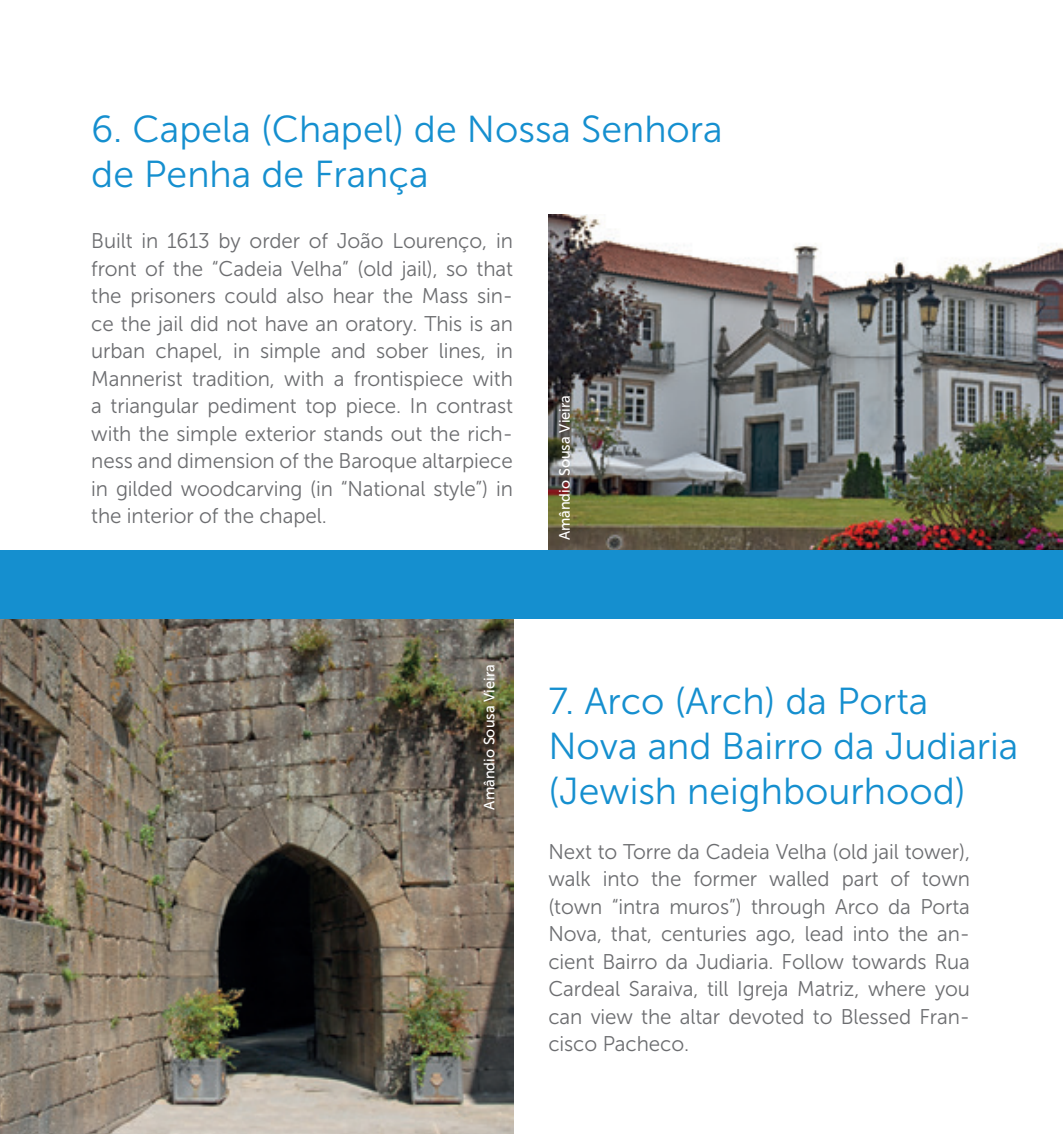
<style>
.page{position:relative;width:1063px;height:1134px;background:#fff}
.page>*{position:absolute;margin:0;border:0;box-sizing:border-box;transform-origin:0 0}
.t1{font:37.5px/45px "Museo Sans 300";color:#158fcf}
.t2{font:21.25px/27.5px "Museo Sans 300";letter-spacing:-.005em;color:#6c6d70;text-align:justify}
.t3{font:15px "Museo Sans 500";color:#fff}
</style>
<div class="page">
<img style="left:0;top:619px;width:514px;height:515px">
<div style="left:0;top:550px;width:1063px;height:69px;background:#158fcf"></div>
<img style="left:548px;top:215px;width:515px;height:335px">
<h1 class="t1" style="left:91px;top:106px;width:633px">6. Capela (Chapel) de Nossa Senhora de Penha de França</h1>
<p class="t2" style="left:91px;top:227px;width:423px">Built in 1613 by order of João Lourenço, in front of the “Cadeia Velha” (old jail), so that the prisoners could also hear the Mass sin&shy;ce the jail did not have an oratory. This is an urban chapel, in simple and sober lines, in Mannerist tradition, with a frontispiece with a triangular pediment top piece. In contrast with the simple exterior stands out the rich&shy;ness and dimension of the Baroque altarpiece in gilded woodcarving (in “National style”) in the interior of the chapel.</p>
<p class="t3" style="left:556px;top:540px;width:147px;rotate:-90deg">Amândio Sousa Vieira</p>
<p class="t3" style="left:481px;top:809px;width:147px;rotate:-90deg">Amândio Sousa Vieira</p>
<h1 class="t1" style="left:548px;top:679px;width:472px">7. Arco (Arch) da Porta<br>Nova and Bairro da Judiaria (Jewish neighbourhood)</h1>
<p class="t2" style="left:548px;top:838px;width:423px">Next to Torre da Cadeia Velha (old jail tower), walk into the former walled part of town (town “intra muros”) through Arco da Porta Nova, that, centuries ago, lead into the an&shy;cient Bairro da Judiaria. Follow towards Rua Cardeal Saraiva, till Igreja Matriz, where you can view the altar devoted to Blessed Fran&shy;cisco Pacheco.</p>
</div>
